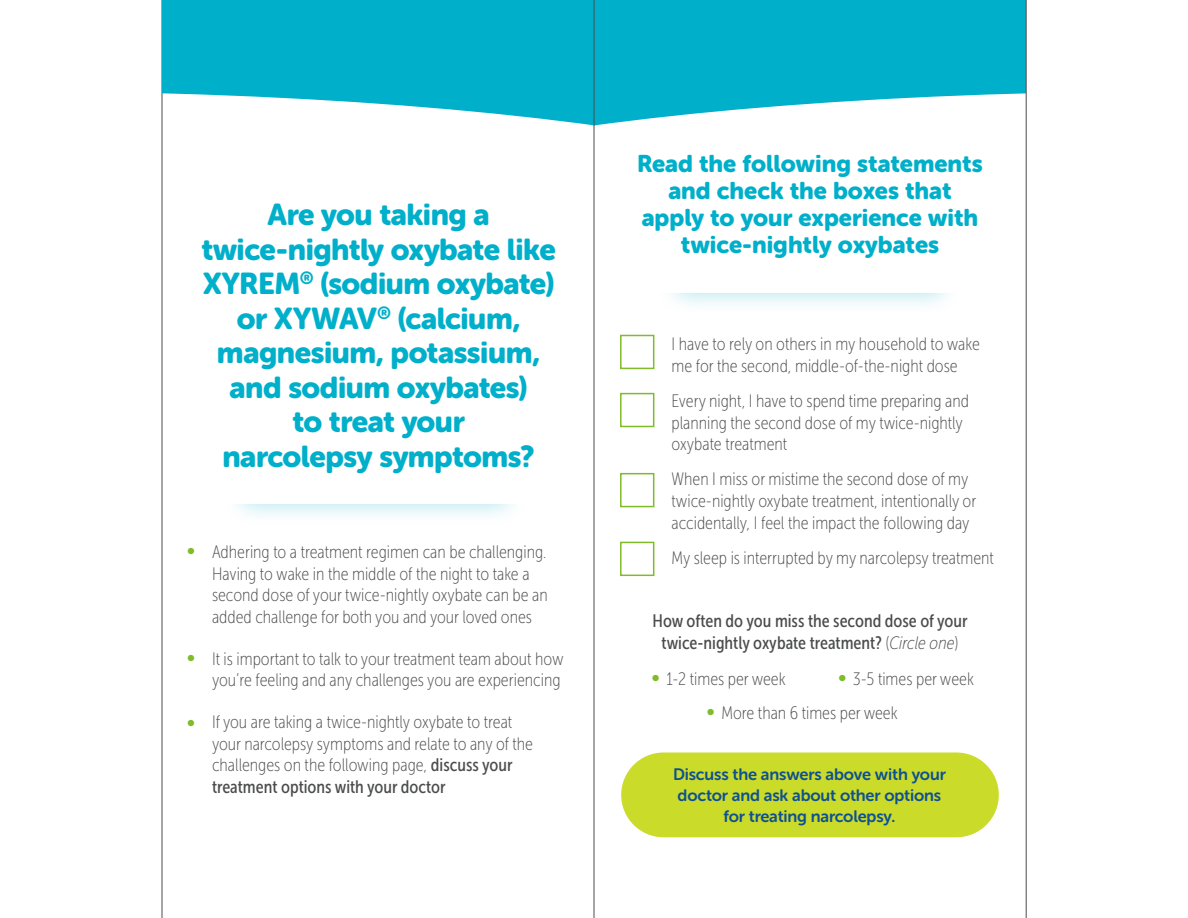
<style>
.page{position:relative;width:1188px;height:918px;background:#fff}
.page>*{position:absolute;margin:0;border:0;box-sizing:border-box;transform-origin:0 0}
.t1{font:30px/34.5px "Museo Sans Rounded 900";letter-spacing:-.015em;color:#00afca;text-align:center}
.t2{font:24px/27px "Museo Sans Rounded 900";color:#00afca;text-align:center}
.t3{font:24px "Museo Sans Rounded 100";color:#80bb2a}
.t4{font:18px/21.6px "Museo Sans Cond 100";color:#4b4c4d}
.t5{font:18px/21.6px "Museo Sans Cond 500";color:#4b4c4d;text-align:center}
.t6{font:16.5px/21px "Museo Sans Rounded 700";letter-spacing:-.01em;color:#0f5091;text-align:center}
.s1{font-family:"Museo Sans Cond 500"}
.s2{font-family:"Museo Sans Cond 100"}
.s3{font-family:"Museo Sans Cond 100";font-style:italic}
.s4{font-family:"Museo Sans Rounded 100";font-size:24px;color:#80bb2a}
</style>
<div class="page">
<svg style="left:595px;top:0;width:431px;height:151px;fill:#00afca"></svg>
<div style="left:621px;top:753px;width:378px;height:84px;background:#cadb2a;border-radius:42px"></div>
<div style="left:656px;top:222px;width:307px;height:93px;background:#00afca;opacity:.35"></div>
<div style="left:621px;top:202px;width:378px;height:91px;background:#fff"></div>
<div style="left:620px;top:335px;width:34px;height:34px;border:2px solid #80bb2a"></div>
<div style="left:620px;top:393px;width:34px;height:34px;border:2px solid #80bb2a"></div>
<div style="left:620px;top:473px;width:34px;height:34px;border:2px solid #80bb2a"></div>
<div style="left:620px;top:542px;width:34px;height:34px;border:2px solid #80bb2a"></div>
<hr style="left:162px;top:0;width:1px;height:918px;background:#4b4c4d">
<hr style="left:1026px;top:0;width:1px;height:918px;background:#4b4c4d">
<svg style="left:162px;top:0;width:432px;height:150px;fill:#00afca"></svg>
<div style="left:222px;top:433px;width:306px;height:93px;background:#00afca;opacity:.35"></div>
<div style="left:186px;top:413px;width:378px;height:91px;background:#fff"></div>
<hr style="left:594px;top:0;width:1px;height:918px;background:#4b4c4d">
<p class="t1" style="left:201px;top:198px;width:356px">Are you taking a twice-nightly oxybate like<br>XYREM<sup>®</sup> (sodium oxybate) or XYWAV<sup>®</sup> (calcium, magnesium, potassium, and sodium oxybates)<br>to treat your<br>narcolepsy symptoms?</p>
<p class="t3" style="left:186px;top:537px;width:11px">•</p>
<p class="t3" style="left:186px;top:644px;width:11px">•</p>
<p class="t3" style="left:186px;top:709px;width:11px">•</p>
<p class="t4" style="left:212px;top:541px;width:337px">Adhering to a treatment regimen can be challenging.<br>Having to wake in the middle of the night to take a second dose of your twice-nightly oxybate can be an added challenge for both you and your loved ones</p>
<p class="t4" style="left:212px;top:648px;width:353px">It is important to talk to your treatment team about how you’re feeling and any challenges you are experiencing</p>
<p class="t4" style="left:212px;top:712px;width:323px">If you are taking a twice-nightly oxybate to treat your narcolepsy symptoms and relate to any of the challenges on the following page, <span class="s1">discuss your treatment options with your doctor</span></p>
<p class="t2" style="left:637px;top:151px;width:347px">Read the following statements and check the boxes that apply to your experience with twice-nightly oxybates</p>
<p class="t4" style="left:672px;top:334px;width:310px">I have to rely on others in my household to wake me for the second, middle-of-the-night dose</p>
<p class="t4" style="left:672px;top:390px;width:299px">Every night, I have to spend time preparing and planning the second dose of my twice-nightly oxybate treatment</p>
<p class="t4" style="left:672px;top:469px;width:306px">When I miss or mistime the second dose of my twice-nightly oxybate treatment, intentionally or accidentally, I feel the impact the following day</p>
<p class="t4" style="left:672px;top:547px;width:324px">My sleep is interrupted by my narcolepsy treatment</p>
<p class="t5" style="left:653px;top:610px;width:317px">How often do you miss the second dose of your twice-nightly oxybate treatment? <span class="s2">(</span><span class="s3">Circle one</span><span class="s2">)</span></p>
<p class="t4" style="left:651px;top:668px;width:136px"><span class="s4">•</span> 1-2 times per week</p>
<p class="t4" style="left:838px;top:668px;width:138px"><span class="s4">•</span> 3-5 times per week</p>
<p class="t4" style="left:706px;top:702px;width:193px"><span class="s4">•</span> More than 6 times per week</p>
<p class="t6" style="left:673px;top:764px;width:274px">Discuss the answers above with your doctor and ask about other options for treating narcolepsy.</p>
</div>
